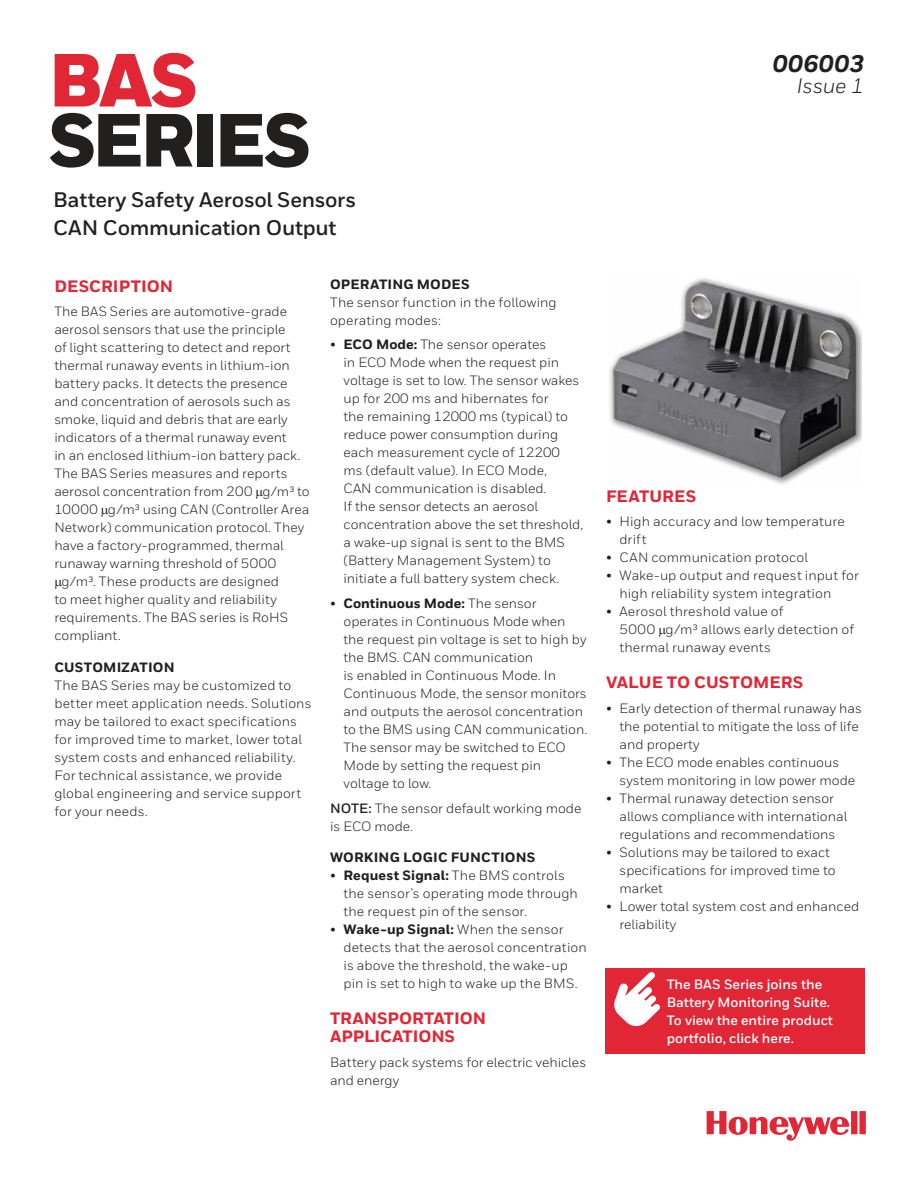
<style>
.page{position:relative;width:918px;height:1188px;background:#fff}
.page>*{position:absolute;margin:0;border:0;box-sizing:border-box;transform-origin:0 0}
.t1{font:900 75px "Honeywell Sans";letter-spacing:-.05em;color:#221f1f}
.t2{font:900 75px "Honeywell Sans";color:#e12636}
.t3{font:italic 800 24px "Honeywell Sans";letter-spacing:.02em;color:#221f1f}
.t4{font:700 21px/28.5px "Honeywell Sans";letter-spacing:-.015em;color:#221f1f}
.t5{font:italic 21px "Honeywell Sans";letter-spacing:-.01em;color:#221f1f}
.t6{font:800 16.5px/18px "Honeywell Sans";color:#e12636}
.t7{font:13.5px/18px "Honeywell Sans";color:#221f1f}
.t8{font:700 13.5px/18px "Honeywell Sans";color:#fff}
.t9{font:800 13.5px "Honeywell Sans";letter-spacing:.01em;color:#221f1f}
.s1{font-weight:800}
.s2{font-weight:700}
</style>
<div class="page">
<svg style="left:707px;top:1111px;width:159px;height:30px"></svg>
<img style="left:609px;top:279px;width:252px;height:205px">
<div style="left:605px;top:968px;width:260px;height:85px;background:#e12636"></div>
<svg style="left:614px;top:972px;width:46px;height:54px"></svg>
<h1 class="t2" style="left:48px;top:53px;width:151px">BAS</h1>
<h1 class="t1" style="left:48px;top:113px;width:265px">SERIES</h1>
<h3 class="t4" style="left:53px;top:187px;width:305px">Battery Safety Aerosol Sensors<br>CAN Communication Output</h3>
<p class="t6" style="left:54px;top:278px;width:120px">DESCRIPTION</p>
<p class="t7" style="left:54px;top:304px;width:234px">The BAS Series are automotive-grade</p>
<p class="t7" style="left:54px;top:322px;width:233px">aerosol sensors that use the principle</p>
<p class="t7" style="left:54px;top:340px;width:238px">of light scattering to detect and report</p>
<p class="t7" style="left:54px;top:358px;width:237px">thermal runaway events in lithium-ion</p>
<p class="t7" style="left:54px;top:376px;width:235px">battery packs. It detects the presence</p>
<p class="t7" style="left:54px;top:394px;width:238px">and concentration of aerosols such as</p>
<p class="t7" style="left:54px;top:412px;width:235px">smoke, liquid and debris that are early</p>
<p class="t7" style="left:54px;top:430px;width:234px">indicators of a thermal runaway event</p>
<p class="t7" style="left:54px;top:448px;width:248px">in an enclosed lithium-ion battery pack.</p>
<p class="t7" style="left:54px;top:466px;width:235px">The BAS Series measures and reports</p>
<p class="t7" style="left:54px;top:484px;width:257px">aerosol concentration from 200 g/m³ to</p>
<p class="t7" style="left:54px;top:502px;width:257px">10000 g/m³ using CAN (Controller Area</p>
<p class="t7" style="left:54px;top:520px;width:252px">Network) communication protocol. They</p>
<p class="t7" style="left:54px;top:538px;width:231px">have a factory-programmed, thermal</p>
<p class="t7" style="left:54px;top:556px;width:223px">runaway warning threshold of 5000</p>
<p class="t7" style="left:61px;top:574px;width:219px">g/m³. These products are designed</p>
<p class="t7" style="left:54px;top:592px;width:224px">to meet higher quality and reliability</p>
<p class="t7" style="left:54px;top:610px;width:235px">requirements. The BAS series is RoHS</p>
<p class="t7" style="left:54px;top:628px;width:68px">compliant.</p>
<p class="t9" style="left:54px;top:662px;width:122px">CUSTOMIZATION</p>
<p class="t7" style="left:54px;top:677px;width:259px">The BAS Series may be customized to better meet application needs. Solutions may be tailored to exact specifications for improved time to market, lower total system costs and enhanced reliability.<br>For technical assistance, we provide global engineering and service support for your needs.</p>
<p class="t9" style="left:330px;top:279px;width:141px">OPERATING MODES</p>
<p class="t7" style="left:330px;top:294px;width:228px">The sensor function in the following operating modes:</p>
<p class="t7" style="left:344px;top:337px;width:241px;text-indent:-14px">• <span class="s1">ECO Mode:</span> The sensor operates<br>in ECO Mode when the request pin voltage is set to low. The sensor wakes up for 200 ms and hibernates for<br>the remaining 12000 ms (typical) to reduce power consumption during each measurement cycle of 12200<br>ms (default value). In ECO Mode,<br>CAN communication is disabled.<br>If the sensor detects an aerosol concentration above the set threshold, a wake-up signal is sent to the BMS (Battery Management System) to initiate a full battery system check.</p>
<p class="t7" style="left:344px;top:595px;width:245px;text-indent:-14px">• <span class="s1">Continuous Mode:</span> The sensor operates in Continuous Mode when the request pin voltage is set to high by the BMS. CAN communication<br>is enabled in Continuous Mode. In<br>Continuous Mode, the sensor monitors and outputs the aerosol concentration to the BMS using CAN communication.<br>The sensor may be switched to ECO<br>Mode by setting the request pin voltage to low.</p>
<p class="t7" style="left:330px;top:800px;width:253px"><span class="s2">NOTE:</span> The sensor default working mode is ECO mode.</p>
<p class="t9" style="left:330px;top:852px;width:207px">WORKING LOGIC FUNCTIONS</p>
<p class="t7" style="left:344px;top:868px;width:236px;text-indent:-14px">• <span class="s1">Request Signal:</span> The BMS controls the sensor’s operating mode through the request pin of the sensor.</p>
<p class="t7" style="left:344px;top:922px;width:245px;text-indent:-14px">• <span class="s1">Wake-up Signal:</span> When the sensor detects that the aerosol concentration is above the threshold, the wake-up pin is set to high to wake up the BMS.</p>
<p class="t6" style="left:330px;top:1011px;width:158px">TRANSPORTATION<br>APPLICATIONS</p>
<p class="t7" style="left:330px;top:1054px;width:258px">Battery pack systems for electric vehicles and energy</p>
<h2 class="t3" style="left:773px;top:49px;width:93px">006003</h2>
<h3 class="t5" style="left:797px;top:73px;width:69px">Issue 1</h3>
<p class="t6" style="left:606px;top:488px;width:92px">FEATURES</p>
<p class="t7" style="left:620px;top:514px;width:227px;text-indent:-14px">• High accuracy and low temperature drift</p>
<p class="t7" style="left:606px;top:550px;width:203px">• CAN communication protocol</p>
<p class="t7" style="left:620px;top:568px;width:241px;text-indent:-14px">• Wake-up output and request input for high reliability system integration</p>
<p class="t7" style="left:620px;top:604px;width:236px;text-indent:-13px">• Aerosol threshold value of<br>5000 g/m³ allows early detection of thermal runaway events</p>
<p class="t6" style="left:606px;top:675px;width:199px">VALUE TO CUSTOMERS</p>
<p class="t7" style="left:620px;top:700px;width:244px;text-indent:-14px">• Early detection of thermal runaway has the potential to mitigate the loss of life and property</p>
<p class="t7" style="left:620px;top:754px;width:237px;text-indent:-14px">• The ECO mode enables continuous system monitoring in low power mode</p>
<p class="t7" style="left:620px;top:790px;width:229px;text-indent:-14px">• Thermal runaway detection sensor allows compliance with international regulations and recommendations</p>
<p class="t7" style="left:620px;top:844px;width:218px;text-indent:-14px">• Solutions may be tailored to exact specifications for improved time to market</p>
<p class="t7" style="left:620px;top:898px;width:241px;text-indent:-14px">• Lower total system cost and enhanced reliability</p>
<p class="t8" style="left:667px;top:976px;width:168px">The BAS Series joins the<br>Battery Monitoring Suite.<br>To view the entire product portfolio, click here.</p>
</div>
